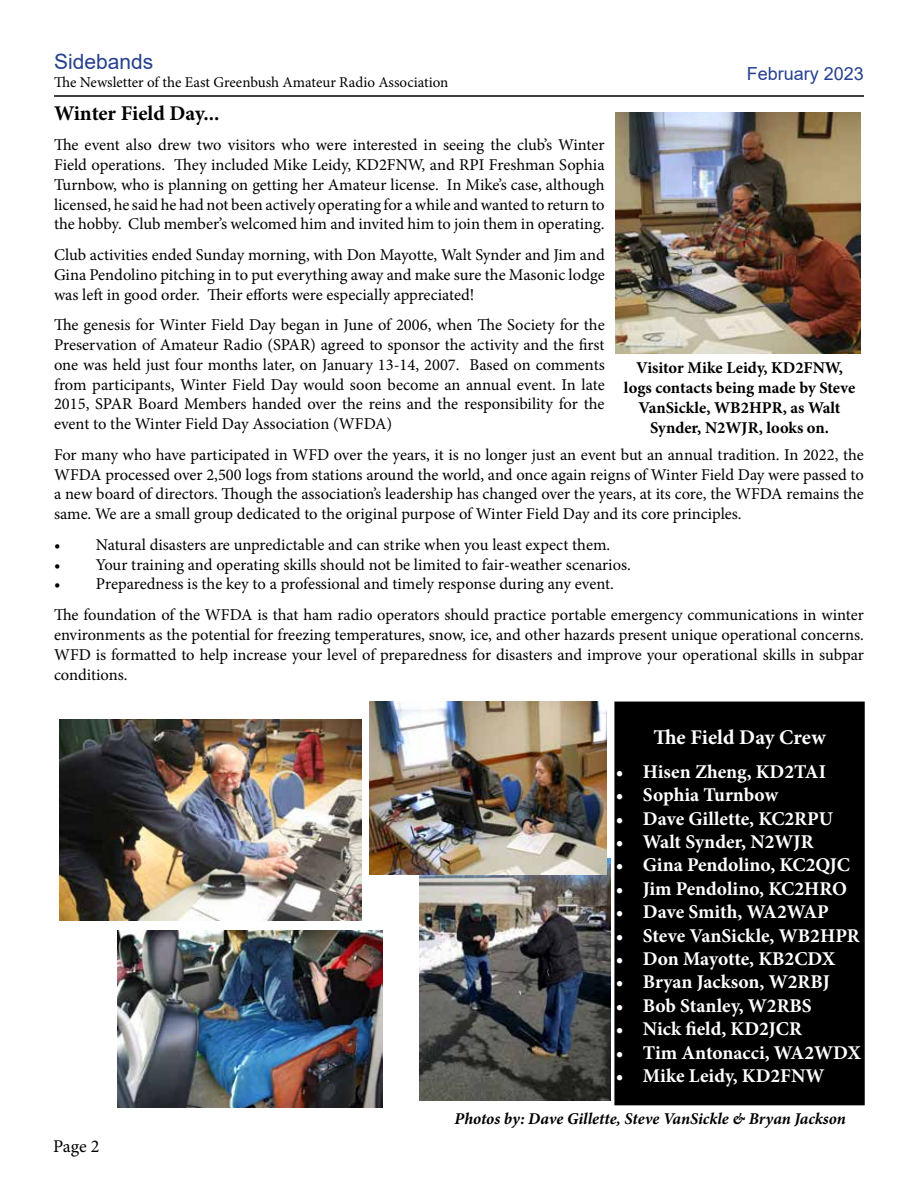
<style>
.page{position:relative;width:918px;height:1188px;background:#fff}
.page>*{position:absolute;margin:0;border:0;box-sizing:border-box;transform-origin:0 0}
.t1{font:700 21px "Minion Pro";letter-spacing:-.005em;color:#000}
.t2{font:700 21px "Minion Pro";letter-spacing:.005em;color:#fff}
.t3{font:21px "Arial";color:#25408f}
.t4{font:700 19.5px "Minion Pro";color:#fff}
.t5{font:18px "Arial";color:#25408f}
.t6{font:18px "Minion Pro";color:#000}
.t7{font:16.5px/19.8px "Minion Pro";color:#000;text-align:justify}
.t8{font:700 16.5px/19.8px "Minion Pro";color:#000;text-align:center}
.t9{font:italic 700 16.5px "Minion Pro";letter-spacing:-.005em;color:#000}
.t10{font:15px "Minion Pro";letter-spacing:-.005em;color:#000}
</style>
<div class="page">
<hr style="left:54px;top:95px;width:810px;height:2px;background:#000">
<img style="left:615px;top:112px;width:246px;height:242px">
<img style="left:419px;top:859px;width:192px;height:241px">
<img style="left:369px;top:701px;width:237px;height:173px">
<div style="left:615px;top:702px;width:249px;height:403px;background:#000"></div>
<div style="left:614px;top:702px;width:251px;height:403px;border:2px solid #000"></div>
<img style="left:59px;top:719px;width:303px;height:202px">
<img style="left:117px;top:930px;width:265px;height:178px">
<p class="t3" style="left:54px;top:47px;width:101px">Sidebands</p>
<p class="t10" style="left:54px;top:72px;width:396px">The Newsletter of the East Greenbush Amateur Radio Association</p>
<p class="t5" style="left:747px;top:61px;width:119px">February 2023</p>
<p class="t1" style="left:54px;top:98px;width:167px">Winter Field Day...</p>
<p class="t7" style="left:54px;top:135px;width:552px">The event also drew two visitors who were interested in seeing the club’s Winter Field operations. They included Mike Leidy, KD2FNW, and RPI Freshman Sophia Turnbow, who is planning on getting her Amateur license. In Mike’s case, although licensed, he said he had not been actively operating for a while and wanted to return to the hobby. Club member’s welcomed him and invited him to join them in operating.</p>
<p class="t7" style="left:54px;top:245px;width:552px">Club activities ended Sunday morning, with Don Mayotte, Walt Synder and Jim and Gina Pendolino pitching in to put everything away and make sure the Masonic lodge was left in good order. Their efforts were especially appreciated!</p>
<p class="t7" style="left:54px;top:315px;width:552px">The genesis for Winter Field Day began in June of 2006, when The Society for the Preservation of Amateur Radio (SPAR) agreed to sponsor the activity and the first one was held just four months later, on January 13-14, 2007. Based on comments from participants, Winter Field Day would soon become an annual event. In late 2015, SPAR Board Members handed over the reins and the responsibility for the event to the Winter Field Day Association (WFDA)</p>
<p class="t7" style="left:54px;top:445px;width:812px">For many who have participated in WFD over the years, it is no longer just an event but an annual tradition. In 2022, the WFDA processed over 2,500 logs from stations around the world, and once again reigns of Winter Field Day were passed to a new board of directors. Though the association’s leadership has changed over the years, at its core, the WFDA remains the same. We are a small group dedicated to the original purpose of Winter Field Day and its core principles.</p>
<p class="t7" style="left:54px;top:535px;width:558px">• Natural disasters are unpredictable and can strike when you least expect them.</p>
<p class="t7" style="left:54px;top:555px;width:578px">• Your training and operating skills should not be limited to fair-weather scenarios.</p>
<p class="t7" style="left:54px;top:569px;width:811px;line-height:30.6px">• Preparedness is the key to a professional and timely response during any event.<br>The foundation of the WFDA is that ham radio operators should practice portable emergency communications in winter</p>
<p class="t7" style="left:54px;top:625px;width:812px">environments as the potential for freezing temperatures, snow, ice, and other hazards present unique operational concerns.<br>WFD is formatted to help increase your level of preparedness for disasters and improve your operational skills in subpar conditions.</p>
<p class="t8" style="left:624px;top:358px;width:233px">Visitor Mike Leidy, KD2FNW, logs contacts being made by Steve<br>VanSickle, WB2HPR, as Walt<br>Synder, N2WJR, looks on.</p>
<p class="t6" style="left:53px;top:1134px;width:48px">Page 2</p>
<p class="t2" style="left:653px;top:722px;width:174px">The Field Day Crew</p>
<p class="t4" style="left:616px;top:758px;width:212px">• Hisen Zheng, KD2TAI</p>
<p class="t4" style="left:616px;top:781px;width:164px">• Sophia Turnbow</p>
<p class="t4" style="left:616px;top:805px;width:219px">• Dave Gillette, KC2RPU</p>
<p class="t4" style="left:616px;top:828px;width:199px">• Walt Synder, N2WJR</p>
<p class="t4" style="left:616px;top:851px;width:236px">• Gina Pendolino, KC2QJC</p>
<p class="t4" style="left:616px;top:875px;width:233px">• Jim Pendolino, KC2HRO</p>
<p class="t4" style="left:616px;top:898px;width:214px">• Dave Smith, WA2WAP</p>
<p class="t4" style="left:616px;top:922px;width:245px">• Steve VanSickle, WB2HPR</p>
<p class="t4" style="left:616px;top:945px;width:221px">• Don Mayotte, KB2CDX</p>
<p class="t4" style="left:616px;top:968px;width:216px">• Bryan Jackson, W2RBJ</p>
<p class="t4" style="left:616px;top:992px;width:197px">• Bob Stanley, W2RBS</p>
<p class="t4" style="left:616px;top:1015px;width:187px">• Nick field, KD2JCR</p>
<p class="t4" style="left:616px;top:1039px;width:246px">• Tim Antonacci, WA2WDX</p>
<p class="t4" style="left:616px;top:1062px;width:210px">• Mike Leidy, KD2FNW</p>
<p class="t9" style="left:454px;top:1107px;width:393px">Photos by: Dave Gillette, Steve VanSickle &amp; Bryan Jackson</p>
</div>
